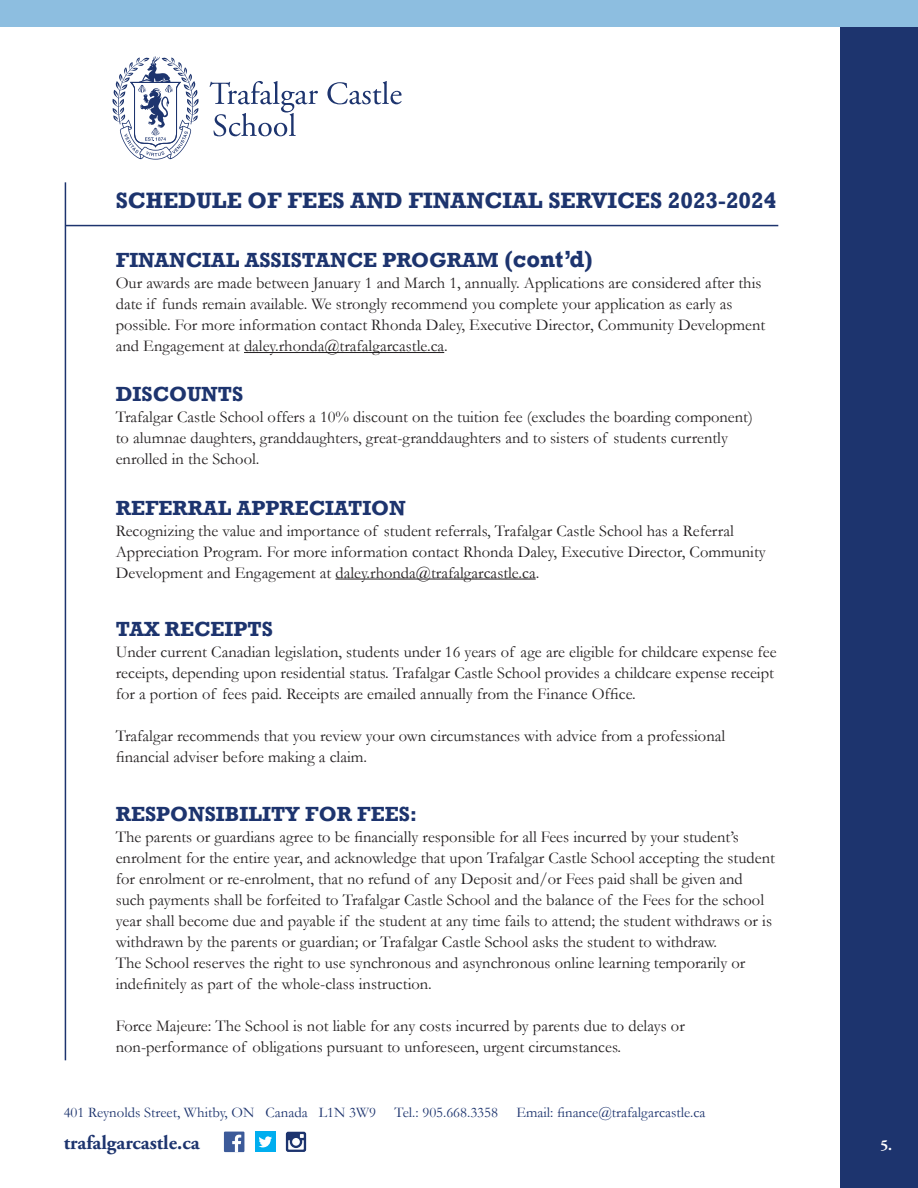
<style>
.page{position:relative;width:918px;height:1188px;background:#fff}
.page>*{position:absolute;margin:0;border:0;box-sizing:border-box;transform-origin:0 0}
.t1{font:700 22.8px "Rockwell";color:#1d346e}
.t2{font:700 21px "Rockwell";color:#1d346e}
.t3{font:700 19.95px "Adobe Garamond";color:#1d346e}
.t4{font:16.5px/21px "Garamond";color:#231f20}
.t5{font:700 15px "Adobe Garamond";color:#fff}
.t6{font:14.7px "Garamond";color:#1d346e}
.s1{font-size:24px}
</style>
<div class="page">
<div style="left:841px;top:17px;width:77px;height:1171px;background:#1d346e"></div>
<div style="left:0;top:0;width:918px;height:26px;background:#8dbee0"></div>
<hr style="left:244px;top:352px;width:200px;height:1px;background:#231f20">
<hr style="left:335px;top:579px;width:201px;height:1px;background:#231f20">
<hr style="left:65px;top:225px;width:713px;height:1px;background:#1d346e">
<svg style="left:112px;top:56px;width:87px;height:104px"></svg>
<svg style="left:210px;top:81px;width:108px;height:55px"></svg>
<svg style="left:327px;top:81px;width:75px;height:23px"></svg>
<div style="left:255px;top:1132px;width:21px;height:20px;background:#00aeef"></div>
<svg style="left:259px;top:1136px;width:13px;height:11px"></svg>
<div style="left:224px;top:1132px;width:20px;height:20px;background:#3c5a99"></div>
<svg style="left:232px;top:1135px;width:9px;height:17px"></svg>
<svg style="left:286px;top:1132px;width:20px;height:20px"></svg>
<hr style="left:65px;top:182px;width:1px;height:878px;background:#1d346e">
<p class="t1" style="left:116px;top:186px;width:662px">SCHEDULE OF FEES AND FINANCIAL SERVICES 2023-2024</p>
<p class="t2" style="left:116px;top:248px;width:479px">FINANCIAL ASSISTANCE PROGRAM <span class="s1">(cont’d)</span></p>
<p class="t4" style="left:116px;top:272px;width:651px">Our awards are made between January 1 and March 1, annually. Applications are considered after this date if funds remain available. We strongly recommend you complete your application as early as possible. For more information contact Rhonda Daley, Executive Director, Community Development and Engagement at daley.rhonda@trafalgarcastle.ca.</p>
<p class="t2" style="left:116px;top:381px;width:129px">DISCOUNTS</p>
<p class="t4" style="left:116px;top:406px;width:639px">Trafalgar Castle School offers a 10% discount on the tuition fee (excludes the boarding component) to alumnae daughters, granddaughters, great-granddaughters and to sisters of students currently enrolled in the School.</p>
<p class="t2" style="left:116px;top:495px;width:292px">REFERRAL APPRECIATION</p>
<p class="t4" style="left:116px;top:520px;width:651px">Recognizing the value and importance of student referrals, Trafalgar Castle School has a Referral<br>Appreciation Program. For more information contact Rhonda Daley, Executive Director, Community<br>Development and Engagement at daley.rhonda@trafalgarcastle.ca.</p>
<p class="t2" style="left:116px;top:617px;width:159px">TAX RECEIPTS</p>
<p class="t4" style="left:116px;top:641px;width:662px">Under current Canadian legislation, students under 16 years of age are eligible for childcare expense fee</p>
<p class="t4" style="left:116px;top:662px;width:660px">receipts, depending upon residential status. Trafalgar Castle School provides a childcare expense receipt for a portion of fees paid. Receipts are emailed annually from the Finance Office.</p>
<p class="t4" style="left:116px;top:725px;width:611px">Trafalgar recommends that you review your own circumstances with advice from a professional financial adviser before making a claim.</p>
<p class="t2" style="left:116px;top:801px;width:303px">RESPONSIBILITY FOR FEES:</p>
<p class="t4" style="left:116px;top:826px;width:661px">The parents or guardians agree to be financially responsible for all Fees incurred by your student’s enrolment for the entire year, and acknowledge that upon Trafalgar Castle School accepting the student for enrolment or re-enrolment, that no refund of any Deposit and/or Fees paid shall be given and such payments shall be forfeited to Trafalgar Castle School and the balance of the Fees for the school year shall become due and payable if the student at any time fails to attend; the student withdraws or is withdrawn by the parents or guardian; or Trafalgar Castle School asks the student to withdraw.<br>The School reserves the right to use synchronous and asynchronous online learning temporarily or indefinitely as part of the whole-class instruction.</p>
<p class="t4" style="left:116px;top:1015px;width:571px">Force Majeure: The School is not liable for any costs incurred by parents due to delays or</p>
<p class="t4" style="left:116px;top:1036px;width:507px">non-performance of obligations pursuant to unforeseen, urgent circumstances.</p>
<p class="t6" style="left:64px;top:1104px;width:643px">401 Reynolds Street, Whitby, ON Canada L1N 3W9 Tel.: 905.668.3358 Email: finance@trafalgarcastle.ca</p>
<p class="t3" style="left:64px;top:1132px;width:137px">trafalgarcastle.ca</p>
<p class="t5" style="left:880px;top:1137px;width:13px">5.</p>
</div>
